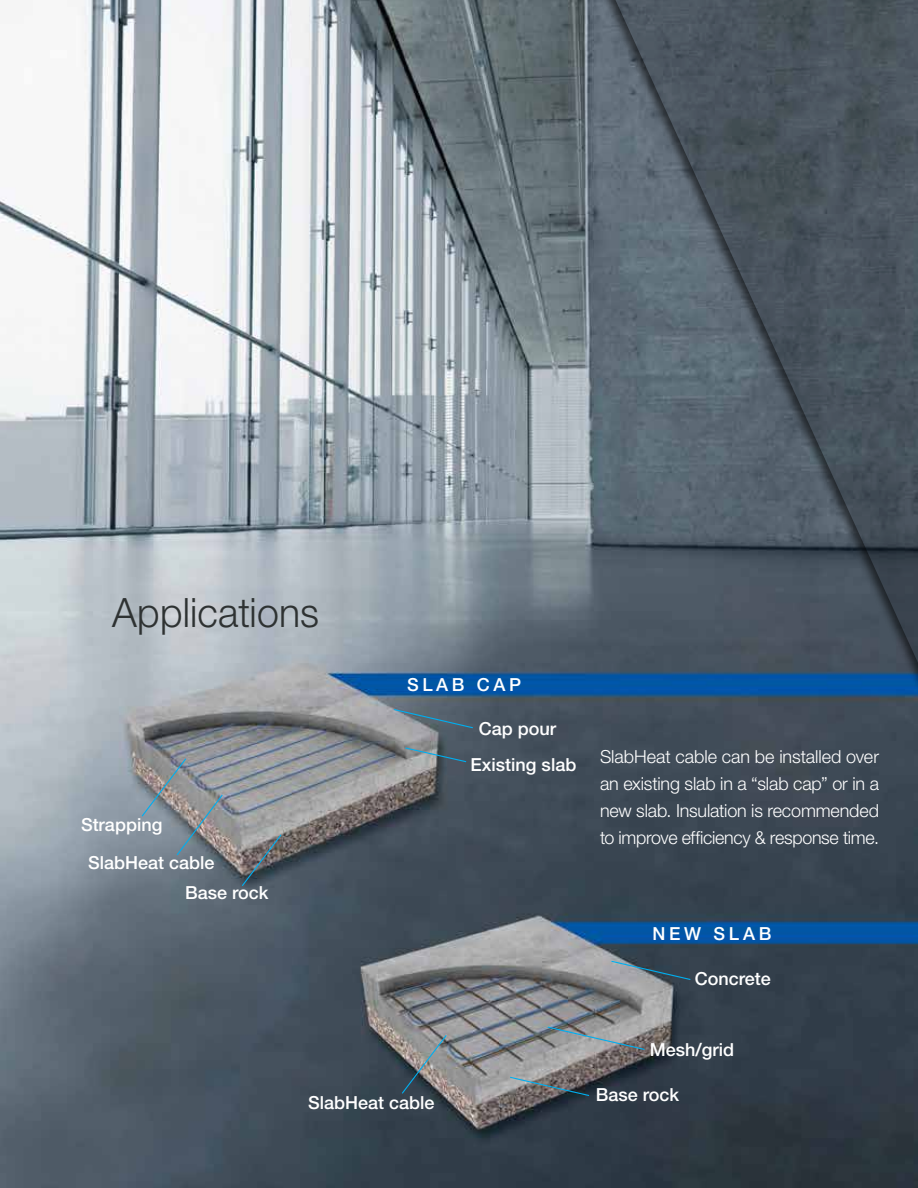
<style>
.page{position:relative;width:918px;height:1188px;background:#fff}
.page>*{position:absolute;margin:0;border:0;box-sizing:border-box;transform-origin:0 0}
.t1{font:300 40.5px "Helvetica Neue LT Std";letter-spacing:.005em;color:#2e3232}
.t2{font:300 18px/27px "Helvetica Neue LT Std";letter-spacing:-.015em;color:#fff;text-align:justify}
.t3{font:500 18px/38.7px "Helvetica Neue LT Std";color:#fff}
</style>
<div class="page">
<img style="left:0;top:0;width:918px;height:1188px">
<svg style="left:393px;top:708px;width:81px;height:21px;background:#637581"></svg>
<svg style="left:404px;top:747px;width:63px;height:16px"></svg>
<svg style="left:241px;top:833px;width:42px;height:54px;background:#676c71"></svg>
<svg style="left:141px;top:757px;width:83px;height:100px;background:#888e94"></svg>
<svg style="left:509px;top:1076px;width:81px;height:21px;background:#696d70"></svg>
<svg style="left:610px;top:960px;width:82px;height:21px;background:#5d6e79"></svg>
<svg style="left:546px;top:1026px;width:100px;height:25px;background:#92979a"></svg>
<svg style="left:401px;top:1034px;width:47px;height:61px;background:#787d7f"></svg>
<div style="left:547px;top:0;width:371px;height:731px;background:#000;opacity:.75"></div>
<svg style="left:553px;top:0;width:365px;height:710px;background:#505e6a"></svg>
<h1 class="t1" style="left:112px;top:588px;width:209px">Applications</h1>
<p class="t3" style="left:88px;top:805px;width:128px;text-indent:-7px">Strapping<br>SlabHeat cable</p>
<p class="t3" style="left:185px;top:874px;width:85px">Base rock</p>
<p class="t3" style="left:407px;top:665px;width:115px">SLAB CAP</p>
<p class="t3" style="left:471px;top:710px;width:107px;line-height:36px;text-indent:8px">Cap pour<br>Existing slab</p>
<p class="t2" style="left:600px;top:743px;width:281px">SlabHeat cable can be installed over an existing slab in a “slab cap” or in a new slab. Insulation is recommended to improve efficiency &amp; response time.</p>
<p class="t3" style="left:652px;top:914px;width:121px">NEW SLAB</p>
<p class="t3" style="left:695px;top:959px;width:78px">Concrete</p>
<p class="t3" style="left:308px;top:1083px;width:128px">SlabHeat cable</p>
<p class="t3" style="left:650px;top:1030px;width:86px">Mesh/grid</p>
<p class="t3" style="left:596px;top:1075px;width:85px">Base rock</p>
</div>
